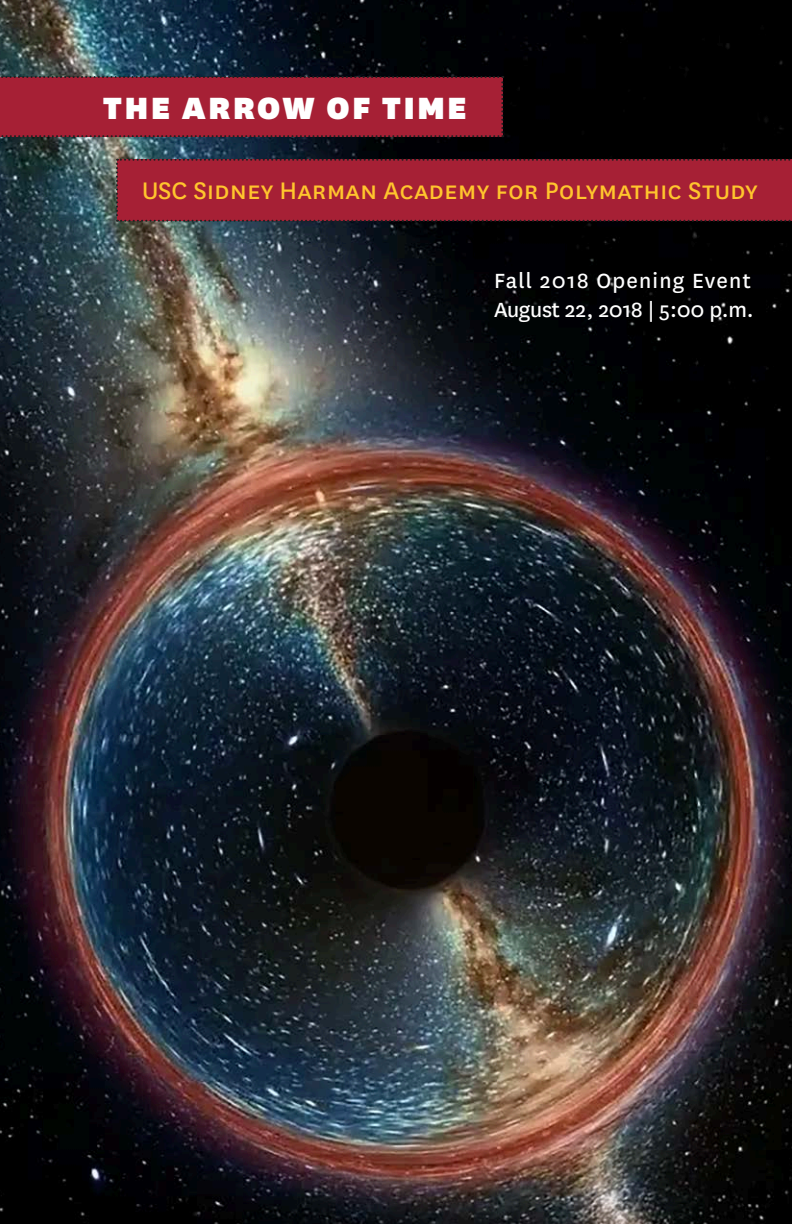
<style>
.page{position:relative;width:792px;height:1224px;background:#fff}
.page>*{position:absolute;margin:0;border:0;box-sizing:border-box;transform-origin:0 0}
.t1{font:900 36px "National";letter-spacing:.075em;color:#fff}
.t2{font:28px "National";color:#ffc52d}
.t3{font:24px "National";letter-spacing:-.01em;color:#fff}
.t4{font:24px "National";letter-spacing:.05em;color:#fff}
</style>
<div class="page">
<img style="left:0;top:0;width:792px;height:1224px">
<div style="left:0;top:76px;width:503px;height:61px;background:#a62035"></div>
<div style="left:116px;top:159px;width:676px;height:63px;background:#a62035"></div>
<p class="t1" style="left:103px;top:83px;width:365px">THE ARROW OF TIME</p>
<p class="t2" style="left:142px;top:172px;width:617px">USC Sidney Harman Academy for Polymathic Study</p>
<p class="t4" style="left:494px;top:265px;width:258px">Fall 2018 Opening Event</p>
<p class="t3" style="left:494px;top:294px;width:261px">August 22, 2018 | 5:00 p.m.</p>
</div>
